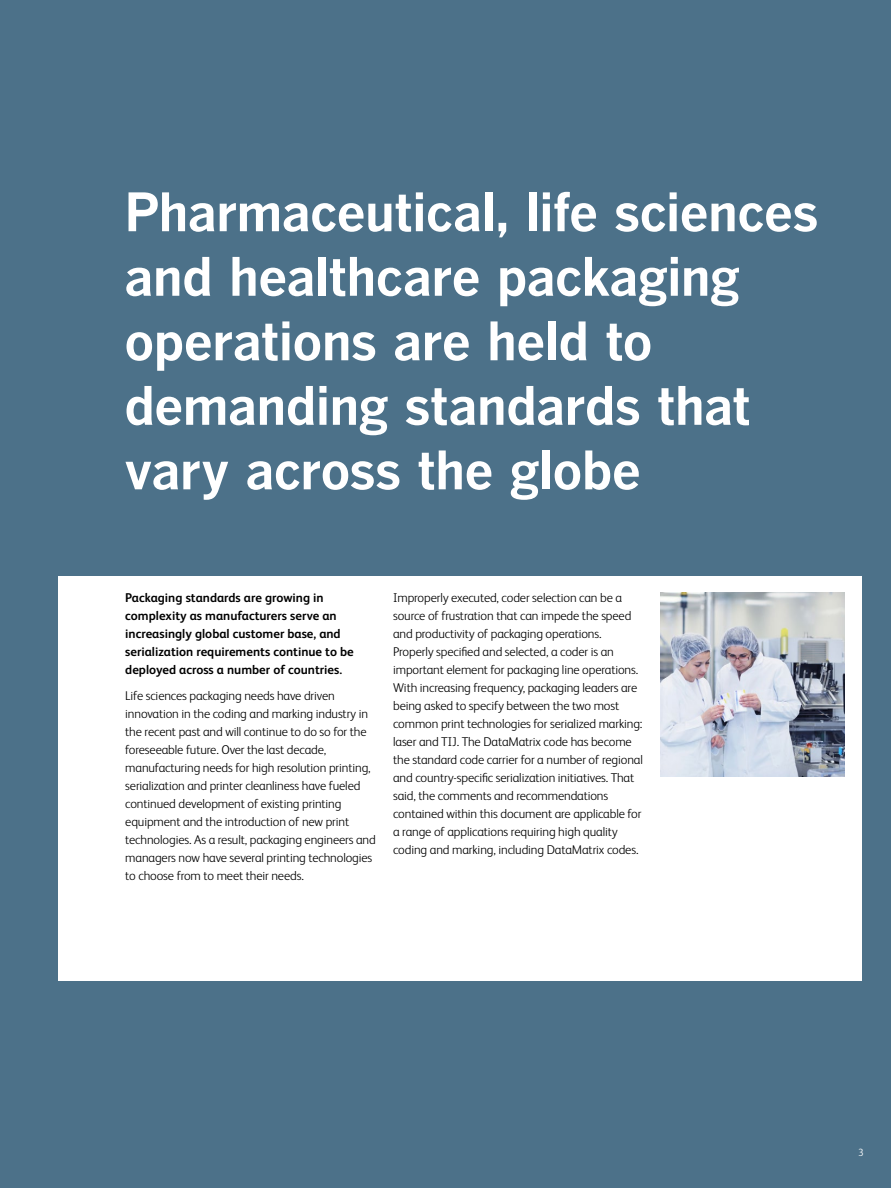
<style>
.page{position:relative;width:891px;height:1188px;background:#4c7189}
.page>*{position:absolute;margin:0;border:0;box-sizing:border-box;transform-origin:0 0}
.t1{font:700 52.5px/64.5px "Benton Gothic";letter-spacing:-.02em;color:#fff}
.t2{font:300 12.75px/18px "FS Albert Pro";letter-spacing:-.01em;color:#000}
.t3{font:700 12.75px/18px "FS Albert Pro";color:#000}
.t4{font:300 10.5px "FS Albert Pro";color:#fff}
</style>
<div class="page">
<div style="left:58px;top:576px;width:804px;height:405px;background:#fff"></div>
<img style="left:661px;top:593px;width:184px;height:184px">
<h1 class="t1" style="left:124px;top:181px;width:696px">Pharmaceutical, life sciences and healthcare packaging operations are held to demanding standards that vary across the globe</h1>
<p class="t3" style="left:125px;top:588px;width:230px">Packaging standards are growing in complexity as manufacturers serve an increasingly global customer base, and serialization requirements continue to be deployed across a number of countries.</p>
<p class="t2" style="left:125px;top:686px;width:252px">Life sciences packaging needs have driven innovation in the coding and marking industry in the recent past and will continue to do so for the foreseeable future. Over the last decade, manufacturing needs for high resolution printing, serialization and printer cleanliness have fueled continued development of existing printing equipment and the introduction of new print technologies. As a result, packaging engineers and managers now have several printing technologies to choose from to meet their needs.</p>
<p class="t2" style="left:393px;top:588px;width:251px">Improperly executed, coder selection can be a source of frustration that can impede the speed and productivity of packaging operations.<br>Properly specified and selected, a coder is an important element for packaging line operations.<br>With increasing frequency, packaging leaders are being asked to specify between the two most common print technologies for serialized marking: laser and TIJ. The DataMatrix code has become the standard code carrier for a number of regional and country-specific serialization initiatives. That said, the comments and recommendations contained within this document are applicable for a range of applications requiring high quality coding and marking, including DataMatrix codes.</p>
<p class="t4" style="left:858px;top:1145px;width:7px">3</p>
</div>
